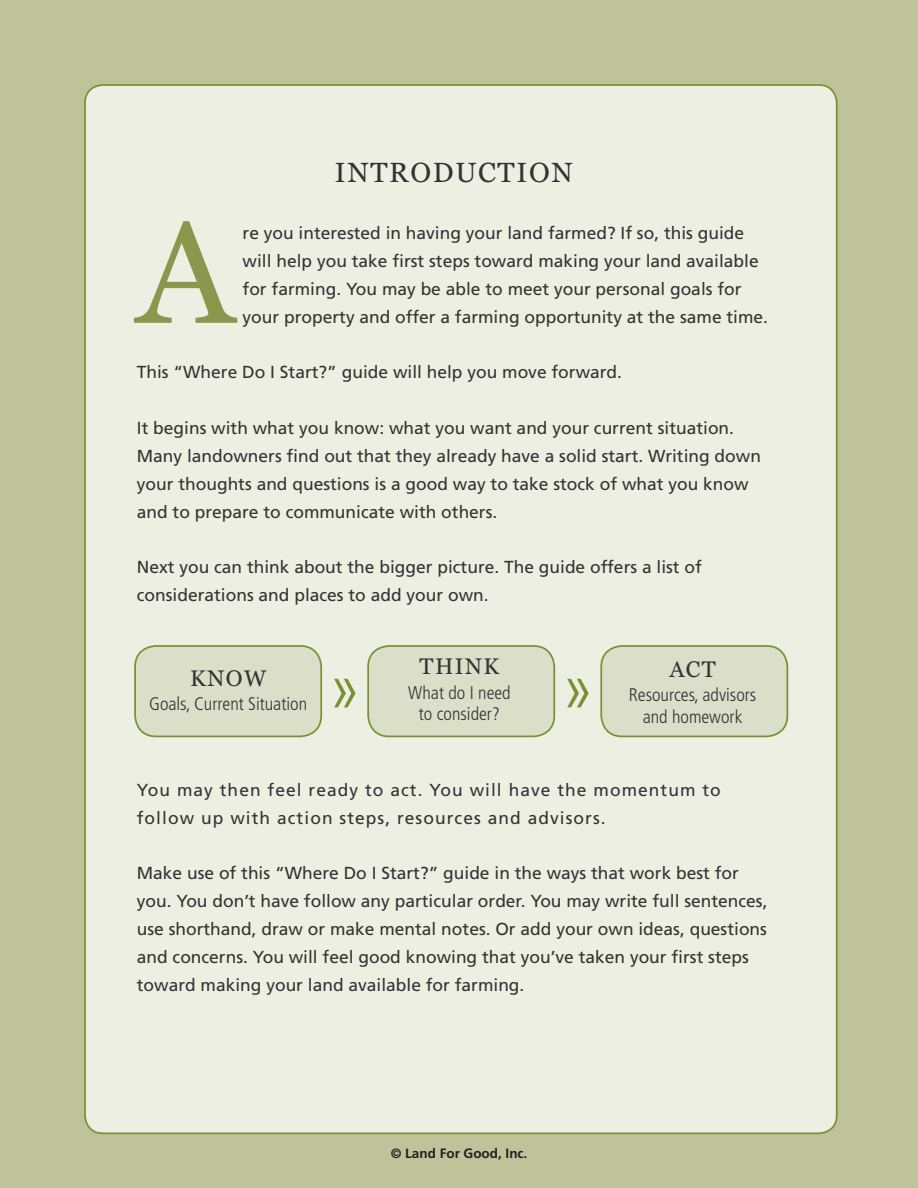
<style>
.page{position:relative;width:918px;height:1188px;background:#bec39a}
.page>*{position:absolute;margin:0;border:0;box-sizing:border-box;transform-origin:0 0}
.t1{font:144.75px "Georgia";color:#8a974c}
.t2{font:300 condensed 69.6px "Frutiger";color:#7a9133}
.t3{font:27.9px "Georgia";letter-spacing:.06em;color:#333}
.t4{font:22.65px "Georgia";letter-spacing:.06em;color:#333}
.t5{font:300 condensed 18.3px/21.8px "Frutiger";color:#333;text-align:center}
.t6{font:17.4px/27.9px "Frutiger";color:#333}
.t7{font:17.4px/27.9px "Frutiger";letter-spacing:.06em;color:#333}
.t8{font:700 13.5px "Frutiger";color:#231f20}
</style>
<div class="page">
<div style="left:85px;top:85px;width:752px;height:1048px;background:#edefe2;border-radius:18px"></div>
<div style="left:135px;top:646px;width:186px;height:90px;background:#dbdec8;border-radius:21px"></div>
<div style="left:134px;top:645px;width:188px;height:92px;border:2px solid #7a9133;border-radius:21px"></div>
<div style="left:368px;top:646px;width:186px;height:90px;background:#dbdec8;border-radius:21px"></div>
<div style="left:367px;top:645px;width:188px;height:92px;border:2px solid #7a9133;border-radius:21px"></div>
<div style="left:601px;top:646px;width:186px;height:90px;background:#dbdec8;border-radius:21px"></div>
<div style="left:600px;top:645px;width:188px;height:92px;border:2px solid #7a9133;border-radius:21px"></div>
<h3 class="t3" style="left:335px;top:156px;width:239px">INTRODUCTION</h3>
<h1 class="t1" style="left:137px;top:190px;width:99px">A</h1>
<p class="t6" style="left:243px;top:221px;width:527px">re you interested in having your land farmed? If so, this guide will help you take first steps toward making your land available for farming. You may be able to meet your personal goals for your property and offer a farming opportunity at the same time.</p>
<p class="t6" style="left:137px;top:360px;width:487px">This “Where Do I Start?” guide will help you move forward.</p>
<p class="t6" style="left:137px;top:416px;width:626px">It begins with what you know: what you want and your current situation.<br>Many landowners find out that they already have a solid start. Writing down your thoughts and questions is a good way to take stock of what you know and to prepare to communicate with others.</p>
<p class="t6" style="left:137px;top:555px;width:567px">Next you can think about the bigger picture. The guide offers a list of considerations and places to add your own.</p>
<h3 class="t4" style="left:190px;top:665px;width:78px">KNOW</h3>
<p class="t5" style="left:149px;top:694px;width:159px">Goals, Current Situation</p>
<h3 class="t4" style="left:420px;top:654px;width:81px">THINK</h3>
<p class="t5" style="left:408px;top:683px;width:104px">What do I need to consider?</p>
<h2 class="t2" style="left:328px;top:659px;width:35px">»</h2>
<h2 class="t2" style="left:561px;top:659px;width:35px">»</h2>
<h3 class="t4" style="left:669px;top:656px;width:48px">ACT</h3>
<p class="t5" style="left:629px;top:686px;width:129px">Resources, advisors</p>
<p class="t5" style="left:643px;top:707px;width:101px">and homework</p>
<p class="t7" style="left:137px;top:777px;width:586px">You may then feel ready to act. You will have the momentum to follow up with action steps, resources and advisors.</p>
<p class="t6" style="left:137px;top:861px;width:632px">Make use of this “Where Do I Start?” guide in the ways that work best for you. You don’t have follow any particular order. You may write full sentences, use shorthand, draw or make mental notes. Or add your own ideas, questions and concerns. You will feel good knowing that you’ve taken your first steps toward making your land available for farming.</p>
<p class="t8" style="left:391px;top:1148px;width:138px">© Land For Good, Inc.</p>
</div>
